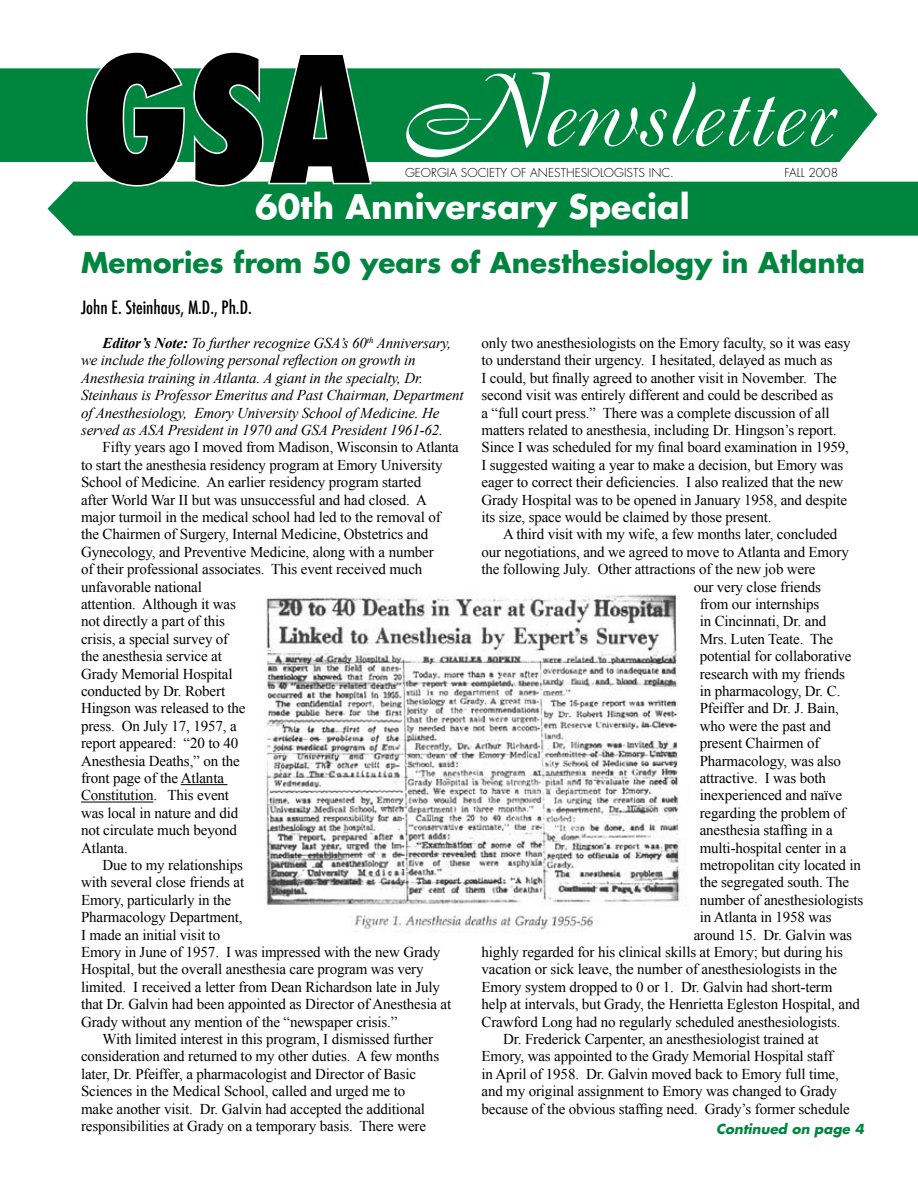
<style>
.page{position:relative;width:918px;height:1188px;background:#fff}
.page>*{position:absolute;margin:0;border:0;box-sizing:border-box;transform-origin:0 0}
.t1{font:800 condensed 169.5px "Futura";color:#000}
.t2{font:97.5px "Boulevard";color:#fff}
.t3{font:700 33px "Futura";color:#fff}
.t4{font:700 27.9px "Futura";color:#00853f}
.t5{font:500 condensed 18px "Futura";color:#000}
.t6{font:15px/17.4px "Times New Roman";letter-spacing:-.01em;color:#000}
.t7{font:italic 15px/17.4px "Times New Roman";letter-spacing:-.01em;color:#000}
.t8{font:italic 700 13.5px "Futura";color:#00853f}
.t9{font:300 12px "Futura";color:#000}
.s1{font-weight:700}
</style>
<div class="page">
<div style="left:0;top:68px;width:878px;height:94px;background:#00853f"></div>
<div style="left:48px;top:182px;width:870px;height:54px;background:#00853f"></div>
<svg style="left:84px;top:68px;width:289px;height:120px"></svg>
<hr style="left:181px;top:784px;width:46px;height:1px;background:#000">
<hr style="left:81px;top:802px;width:72px;height:1px;background:#000">
<img style="left:265px;top:594px;width:415px;height:338px">
<h1 class="t1" style="left:81px;top:11px;width:292px">GSA</h1>
<h2 class="t2" style="left:405px;top:50px;width:428px">Newsletter</h2>
<p class="t9" style="left:405px;top:165px;width:271px">GEORGIA SOCIETY OF ANESTHESIOLOGISTS INC.</p>
<p class="t9" style="left:784px;top:165px;width:55px">FALL 2008</p>
<h3 class="t3" style="left:255px;top:184px;width:436px">60th Anniversary Special</h3>
<h3 class="t4" style="left:81px;top:243px;width:786px">Memories from 50 years of Anesthesiology in Atlanta</h3>
<p class="t5" style="left:81px;top:296px;width:172px">John E. Steinhaus, M.D., Ph.D.</p>
<p class="t7" style="left:81px;top:334px;width:384px;text-indent:22px"><span class="s1">Editor’s Note:</span> To further recognize GSA’s 60<sup>th</sup> Anniversary, we include the following personal reflection on growth in Anesthesia training in Atlanta. A giant in the specialty, Dr.<br>Steinhaus is Professor Emeritus and Past Chairman, Department of Anesthesiology, Emory University School of Medicine. He served as ASA President in 1970 and GSA President 1961-62.</p>
<p class="t6" style="left:103px;top:438px;width:358px">Fifty years ago I moved from Madison, Wisconsin to Atlanta</p>
<p class="t6" style="left:81px;top:456px;width:363px">to start the anesthesia residency program at Emory University</p>
<p class="t6" style="left:81px;top:473px;width:342px">School of Medicine. An earlier residency program started</p>
<p class="t6" style="left:81px;top:491px;width:347px">after World War II but was unsuccessful and had closed. A</p>
<p class="t6" style="left:81px;top:508px;width:361px">major turmoil in the medical school had led to the removal of</p>
<p class="t6" style="left:81px;top:525px;width:349px">the Chairmen of Surgery, Internal Medicine, Obstetrics and</p>
<p class="t6" style="left:81px;top:543px;width:354px">Gynecology, and Preventive Medicine, along with a number</p>
<p class="t6" style="left:81px;top:560px;width:343px">of their professional associates. This event received much</p>
<p class="t6" style="left:81px;top:578px;width:122px">unfavorable national</p>
<p class="t6" style="left:81px;top:595px;width:156px">attention. Although it was</p>
<p class="t6" style="left:81px;top:612px;width:145px">not directly a part of this</p>
<p class="t6" style="left:81px;top:630px;width:149px">crisis, a special survey of</p>
<p class="t6" style="left:81px;top:647px;width:142px">the anesthesia service at</p>
<p class="t6" style="left:81px;top:665px;width:153px">Grady Memorial Hospital</p>
<p class="t6" style="left:81px;top:682px;width:146px">conducted by Dr. Robert</p>
<p class="t6" style="left:81px;top:699px;width:166px">Hingson was released to the</p>
<p class="t6" style="left:81px;top:717px;width:157px">press. On July 17, 1957, a</p>
<p class="t6" style="left:81px;top:734px;width:159px">report appeared: “20 to 40</p>
<p class="t6" style="left:81px;top:752px;width:160px">Anesthesia Deaths,” on the</p>
<p class="t6" style="left:81px;top:769px;width:145px">front page of the Atlanta</p>
<p class="t6" style="left:81px;top:786px;width:150px">Constitution. This event</p>
<p class="t6" style="left:81px;top:804px;width:159px">was local in nature and did</p>
<p class="t6" style="left:81px;top:821px;width:157px">not circulate much beyond</p>
<p class="t6" style="left:81px;top:839px;width:48px">Atlanta.</p>
<p class="t6" style="left:103px;top:856px;width:142px">Due to my relationships</p>
<p class="t6" style="left:81px;top:873px;width:165px">with several close friends at</p>
<p class="t6" style="left:81px;top:891px;width:152px">Emory, particularly in the</p>
<p class="t6" style="left:81px;top:908px;width:163px">Pharmacology Department,</p>
<p class="t6" style="left:81px;top:926px;width:141px">I made an initial visit to</p>
<p class="t6" style="left:81px;top:943px;width:361px">Emory in June of 1957. I was impressed with the new Grady</p>
<p class="t6" style="left:81px;top:960px;width:344px">Hospital, but the overall anesthesia care program was very</p>
<p class="t6" style="left:81px;top:978px;width:360px">limited. I received a letter from Dean Richardson late in July</p>
<p class="t6" style="left:81px;top:995px;width:372px">that Dr. Galvin had been appointed as Director of Anesthesia at</p>
<p class="t6" style="left:81px;top:1013px;width:318px">Grady without any mention of the “newspaper crisis.”</p>
<p class="t6" style="left:103px;top:1030px;width:332px">With limited interest in this program, I dismissed further</p>
<p class="t6" style="left:81px;top:1047px;width:360px">consideration and returned to my other duties. A few months</p>
<p class="t6" style="left:81px;top:1065px;width:337px">later, Dr. Pfeiffer, a pharmacologist and Director of Basic</p>
<p class="t6" style="left:81px;top:1082px;width:326px">Sciences in the Medical School, called and urged me to</p>
<p class="t6" style="left:81px;top:1100px;width:346px">make another visit. Dr. Galvin had accepted the additional</p>
<p class="t6" style="left:81px;top:1117px;width:347px">responsibilities at Grady on a temporary basis. There were</p>
<p class="t6" style="left:482px;top:334px;width:371px">only two anesthesiologists on the Emory faculty, so it was easy to understand their urgency. I hesitated, delayed as much as<br>I could, but finally agreed to another visit in November. The second visit was entirely different and could be described as<br>a “full court press.” There was a complete discussion of all matters related to anesthesia, including Dr. Hingson’s report.<br>Since I was scheduled for my final board examination in 1959, I suggested waiting a year to make a decision, but Emory was eager to correct their deficiencies. I also realized that the new Grady Hospital was to be opened in January 1958, and despite its size, space would be claimed by those present.</p>
<p class="t6" style="left:503px;top:525px;width:336px">A third visit with my wife, a few months later, concluded</p>
<p class="t6" style="left:482px;top:543px;width:369px">our negotiations, and we agreed to move to Atlanta and Emory</p>
<p class="t6" style="left:482px;top:560px;width:336px">the following July. Other attractions of the new job were</p>
<p class="t6" style="left:694px;top:578px;width:129px">our very close friends</p>
<p class="t6" style="left:700px;top:595px;width:121px">from our internships</p>
<p class="t6" style="left:700px;top:612px;width:128px">in Cincinnati, Dr. and</p>
<p class="t6" style="left:700px;top:630px;width:135px">Mrs. Luten Teate. The</p>
<p class="t6" style="left:700px;top:647px;width:153px">potential for collaborative</p>
<p class="t6" style="left:700px;top:665px;width:147px">research with my friends</p>
<p class="t6" style="left:700px;top:682px;width:142px">in pharmacology, Dr. C.</p>
<p class="t6" style="left:700px;top:699px;width:141px">Pfeiffer and Dr. J. Bain,</p>
<p class="t6" style="left:700px;top:717px;width:133px">who were the past and</p>
<p class="t6" style="left:700px;top:734px;width:121px">present Chairmen of</p>
<p class="t6" style="left:700px;top:752px;width:143px">Pharmacology, was also</p>
<p class="t6" style="left:700px;top:769px;width:128px">attractive. I was both</p>
<p class="t6" style="left:700px;top:786px;width:144px">inexperienced and naïve</p>
<p class="t6" style="left:700px;top:804px;width:148px">regarding the problem of</p>
<p class="t6" style="left:700px;top:821px;width:134px">anesthesia staffing in a</p>
<p class="t6" style="left:700px;top:839px;width:148px">multi-hospital center in a</p>
<p class="t6" style="left:700px;top:856px;width:163px">metropolitan city located in</p>
<p class="t6" style="left:700px;top:873px;width:151px">the segregated south. The</p>
<p class="t6" style="left:700px;top:891px;width:165px">number of anesthesiologists</p>
<p class="t6" style="left:700px;top:908px;width:133px">in Atlanta in 1958 was</p>
<p class="t6" style="left:694px;top:926px;width:160px">around 15. Dr. Galvin was</p>
<p class="t6" style="left:482px;top:943px;width:363px">highly regarded for his clinical skills at Emory; but during his</p>
<p class="t6" style="left:482px;top:960px;width:357px">vacation or sick leave, the number of anesthesiologists in the</p>
<p class="t6" style="left:482px;top:978px;width:352px">Emory system dropped to 0 or 1. Dr. Galvin had short-term</p>
<p class="t6" style="left:482px;top:995px;width:380px">help at intervals, but Grady, the Henrietta Egleston Hospital, and</p>
<p class="t6" style="left:482px;top:1013px;width:361px">Crawford Long had no regularly scheduled anesthesiologists.</p>
<p class="t6" style="left:503px;top:1030px;width:317px">Dr. Frederick Carpenter, an anesthesiologist trained at</p>
<p class="t6" style="left:482px;top:1047px;width:353px">Emory, was appointed to the Grady Memorial Hospital staff</p>
<p class="t6" style="left:482px;top:1065px;width:359px">in April of 1958. Dr. Galvin moved back to Emory full time,</p>
<p class="t6" style="left:482px;top:1082px;width:357px">and my original assignment to Emory was changed to Grady</p>
<p class="t6" style="left:482px;top:1100px;width:370px">because of the obvious staffing need. Grady’s former schedule</p>
<p class="t8" style="left:716px;top:1120px;width:149px">Continued on page 4</p>
</div>
